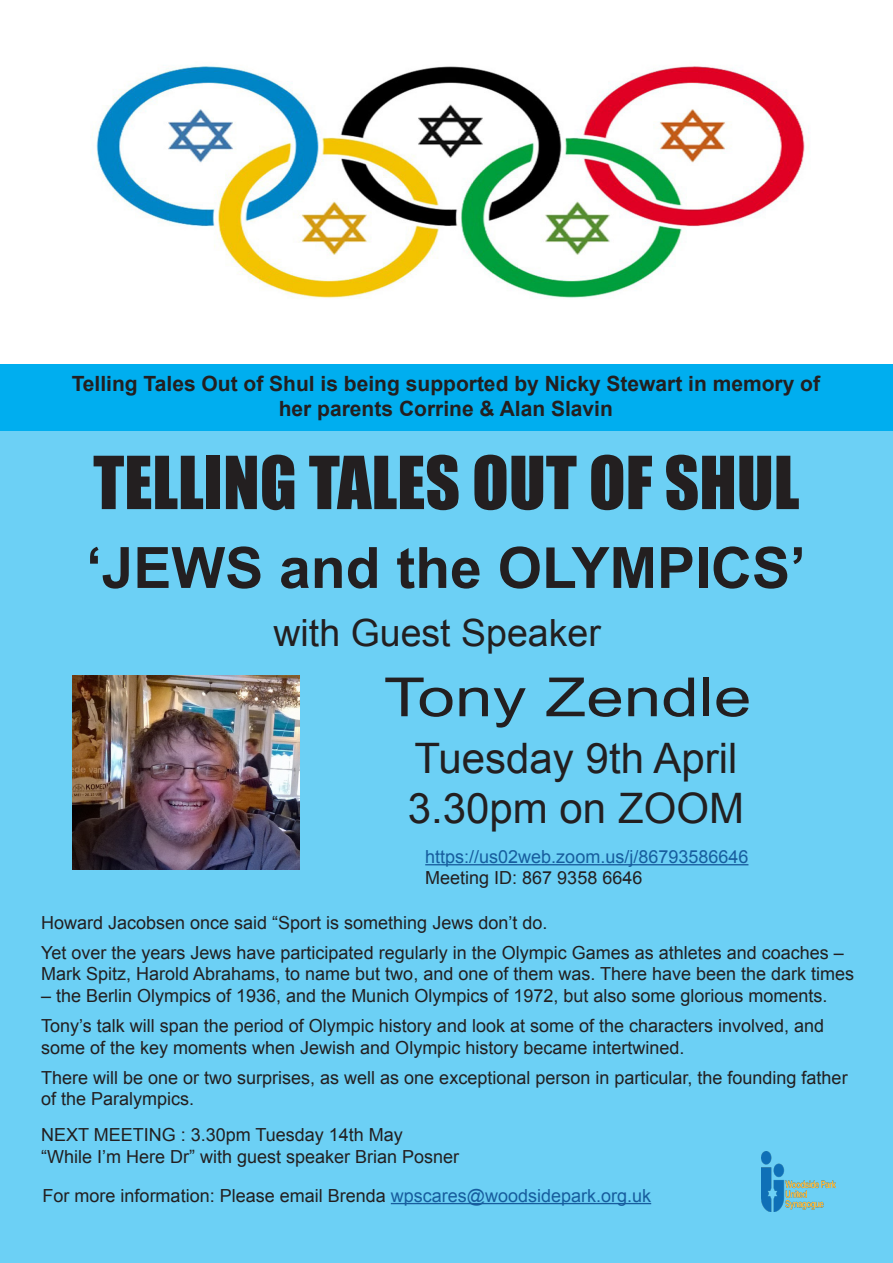
<style>
.page{position:relative;width:893px;height:1263px;background:#fff}
.page>*{position:absolute;margin:0;border:0;box-sizing:border-box;transform-origin:0 0}
.t1{font:67.5px "Impact";color:#231f20}
.t2{font:700 57px "Arial";color:#231f20}
.t3{font:54px "Arial";color:#231f20;scale:1.25 1}
.t4{font:42px "Arial";color:#231f20}
.t5{font:37.5px "Arial";color:#231f20}
.t6{font:700 21px "Arial";color:#231f20}
.t7{font:18px/21.6px "Arial";color:#231f20}
.t8{font:18px "Arial";color:#175d9e}
.s1{color:#175d9e}
</style>
<div class="page">
<div style="left:0;top:432px;width:893px;height:831px;background:#6cd0f5"></div>
<hr style="left:391px;top:1203px;width:260px;height:1px;background:#175d9e">
<img style="left:761px;top:1151px;width:75px;height:61px">
<img style="left:72px;top:675px;width:227px;height:194px">
<div style="left:0;top:361px;width:893px;height:70px;background:#00aeef"></div>
<img style="left:0;top:66px;width:893px;height:298px">
<hr style="left:425px;top:864px;width:323px;height:1px;background:#175d9e">
<p class="t6" style="left:72px;top:370px;width:750px">Telling Tales Out of Shul is being supported by Nicky Stewart in memory of</p>
<p class="t6" style="left:279px;top:395px;width:336px">her parents Corrine &amp; Alan Slavin</p>
<p class="t1" style="left:93px;top:430px;width:708px">TELLING TALES OUT OF SHUL</p>
<p class="t2" style="left:86px;top:530px;width:722px">‘JEWS and the OLYMPICS’</p>
<p class="t5" style="left:274px;top:608px;width:329px">with Guest Speaker</p>
<p class="t3" style="left:384px;top:662px;width:296px">Tony Zendle</p>
<p class="t4" style="left:414px;top:731px;width:324px">Tuesday 9th April</p>
<p class="t4" style="left:408px;top:781px;width:338px">3.30pm on ZOOM</p>
<p class="t8" style="left:425px;top:845px;width:325px">https://us02web.zoom.us/j/86793586646</p>
<p class="t7" style="left:425px;top:867px;width:219px">Meeting ID: 867 9358 6646</p>
<p class="t7" style="left:41px;top:912px;width:508px">Howard Jacobsen once said “Sport is something Jews don’t do.</p>
<p class="t7" style="left:41px;top:942px;width:815px">Yet over the years Jews have participated regularly in the Olympic Games as athletes and coaches –<br>Mark Spitz, Harold Abrahams, to name but two, and one of them was. There have been the dark times</p>
<p class="t7" style="left:41px;top:985px;width:788px">– the Berlin Olympics of 1936, and the Munich Olympics of 1972, but also some glorious moments.</p>
<p class="t7" style="left:41px;top:1015px;width:785px">Tony’s talk will span the period of Olympic history and look at some of the characters involved, and some of the key moments when Jewish and Olympic history became intertwined.</p>
<p class="t7" style="left:41px;top:1067px;width:808px">There will be one or two surprises, as well as one exceptional person in particular, the founding father of the Paralympics.</p>
<p class="t7" style="left:41px;top:1124px;width:420px">NEXT MEETING : 3.30pm Tuesday 14th May<br>“While I’m Here Dr” with guest speaker Brian Posner</p>
<p class="t7" style="left:43px;top:1185px;width:610px">For more information: Please email Brenda <span class="s1">wpscares@woodsidepark.org.uk</span></p>
</div>
